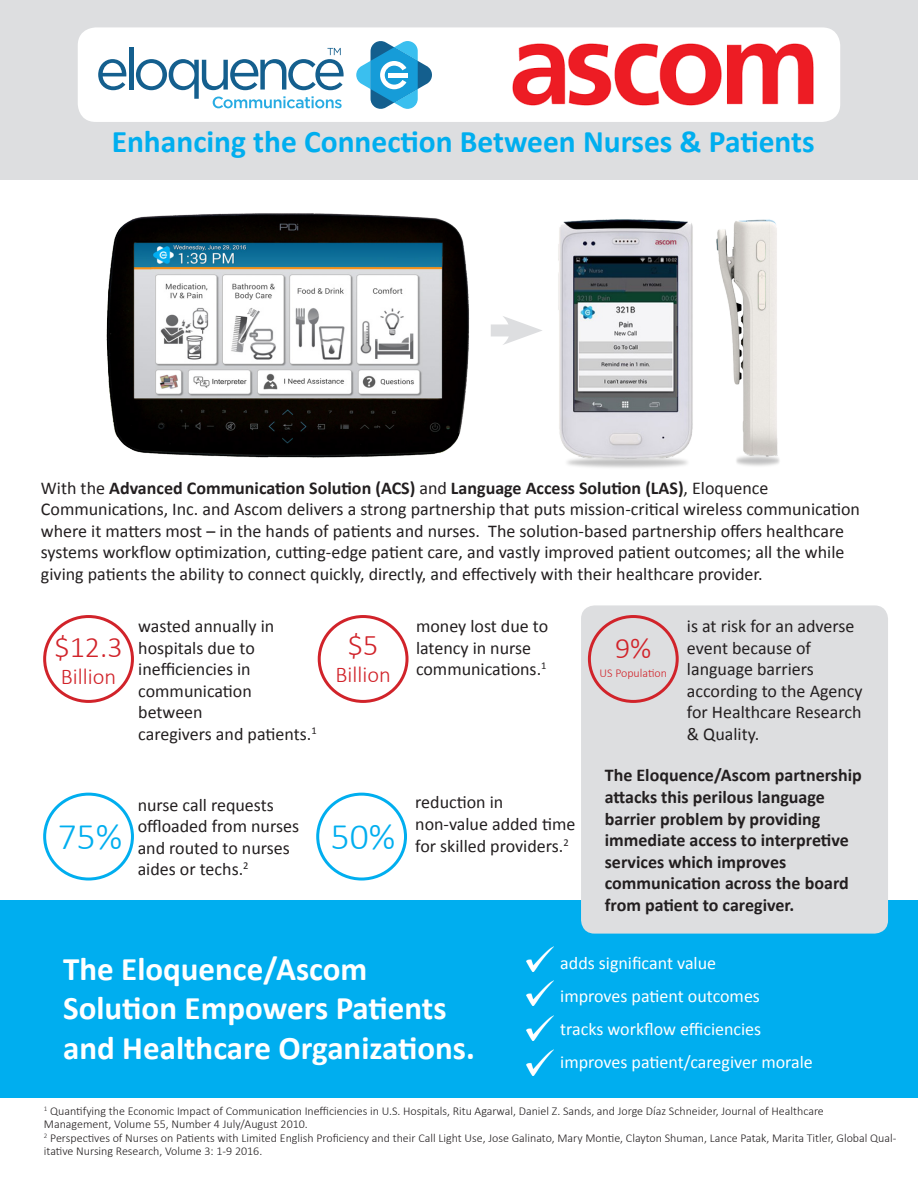
<style>
.page{position:relative;width:918px;height:1188px;background:#fff}
.page>*{position:absolute;margin:0;border:0;box-sizing:border-box;transform-origin:0 0}
.t1{font:300 37.5px "Calibri";color:#00aeef}
.t2{font:700 33px/39.6px "Calibri";color:#fff}
.t3{font:700 31.5px "Calibri";color:#00aeef}
.t4{font:300 30px "Calibri";color:#d1232a}
.t5{font:300 22.5px "Calibri";color:#d1232a}
.t6{font:18px/21.6px "Calibri";color:#231f20}
.t7{font:700 18px/21.6px "Calibri";color:#231f20}
.t8{font:18px "Calibri";color:#fff}
.t9{font:300 12px/13.5px "Calibri";color:#231f20}
.t10{font:300 12px "Calibri";color:#d1232a}
.s1{font-weight:400}
</style>
<div class="page">
<div style="left:0;top:900px;width:918px;height:198px;background:#00aeef"></div>
<div style="left:581px;top:605px;width:307px;height:329px;background:#dddee0;border-radius:14px"></div>
<div style="left:0;top:0;width:918px;height:179px;background:#dddee0"></div>
<div style="left:78px;top:27px;width:762px;height:95px;background:#fff;border-radius:18px"></div>
<img style="left:558px;top:219px;width:222px;height:249px">
<svg style="left:98px;top:59px;width:28px;height:31px"></svg>
<hr style="left:129px;top:47px;width:4px;height:43px;background:#145f8e">
<svg style="left:136px;top:48px;width:208px;height:60px"></svg>
<svg style="left:356px;top:41px;width:76px;height:68px"></svg>
<hr style="left:388px;top:73px;width:20px;height:4px;background:#fff">
<img style="left:512px;top:43px;width:302px;height:63px">
<div style="left:43px;top:615px;width:91px;height:88px;border:3px solid #d1232a;border-radius:50%"></div>
<div style="left:43px;top:793px;width:91px;height:88px;border:3px solid #00aeef;border-radius:50%"></div>
<div style="left:316px;top:793px;width:91px;height:88px;border:3px solid #00aeef;border-radius:50%"></div>
<div style="left:318px;top:615px;width:91px;height:88px;border:3px solid #d1232a;border-radius:50%"></div>
<div style="left:588px;top:615px;width:91px;height:88px;border:3px solid #d1232a;border-radius:50%"></div>
<img style="left:526px;top:946px;width:27px;height:25px">
<img style="left:526px;top:981px;width:27px;height:25px">
<img style="left:526px;top:1015px;width:27px;height:26px">
<img style="left:526px;top:1050px;width:27px;height:25px">
<img style="left:106px;top:213px;width:364px;height:245px">
<div style="left:491px;top:324px;width:28px;height:12px;background:#dddee0"></div>
<svg style="left:502px;top:316px;width:40px;height:29px"></svg>
<p class="t3" style="left:112px;top:122px;width:705px">Enhancing the Connection Between Nurses &amp; Patients</p>
<p class="t7" style="left:41px;top:477px;width:729px"><span class="s1">With the</span> Advanced Communication Solution (ACS) <span class="s1">and</span> Language Access Solution (LAS)<span class="s1">, Eloquence</span></p>
<p class="t6" style="left:41px;top:499px;width:821px">Communications, Inc. and Ascom delivers a strong partnership that puts mission-critical wireless communication where it matters most – in the hands of patients and nurses. The solution-based partnership offers healthcare</p>
<p class="t6" style="left:41px;top:542px;width:805px">systems workflow optimization, cutting-edge patient care, and vastly improved patient outcomes; all the while giving patients the ability to connect quickly, directly, and effectively with their healthcare provider.</p>
<p class="t6" style="left:138px;top:615px;width:138px">wasted annually in</p>
<p class="t6" style="left:138px;top:637px;width:118px">hospitals due to</p>
<p class="t6" style="left:138px;top:659px;width:114px">inefficiencies in</p>
<p class="t6" style="left:138px;top:680px;width:115px">communication</p>
<p class="t6" style="left:138px;top:702px;width:66px">between</p>
<p class="t6" style="left:138px;top:723px;width:180px">caregivers and patients.<sup>1</sup></p>
<p class="t6" style="left:687px;top:615px;width:169px">is at risk for an adverse event because of</p>
<p class="t6" style="left:687px;top:659px;width:128px">language barriers</p>
<p class="t6" style="left:687px;top:680px;width:177px;text-align:justify">according to the Agency for Healthcare Research &amp; Quality.</p>
<p class="t7" style="left:605px;top:765px;width:259px">The Eloquence/Ascom partnership attacks this perilous language</p>
<p class="t7" style="left:605px;top:808px;width:217px">barrier problem by providing</p>
<p class="t7" style="left:605px;top:829px;width:246px">immediate access to interpretive</p>
<p class="t7" style="left:605px;top:851px;width:183px">services which improves</p>
<p class="t7" style="left:605px;top:873px;width:246px">communication across the board</p>
<p class="t7" style="left:605px;top:894px;width:191px">from patient to caregiver.</p>
<p class="t6" style="left:416px;top:615px;width:134px">money lost due to latency in nurse</p>
<p class="t6" style="left:416px;top:659px;width:132px">communications.<sup>1</sup></p>
<p class="t4" style="left:348px;top:626px;width:32px">$5</p>
<p class="t5" style="left:335px;top:660px;width:57px">Billion</p>
<p class="t4" style="left:54px;top:629px;width:70px">$12.3</p>
<p class="t5" style="left:61px;top:663px;width:57px">Billion</p>
<p class="t4" style="left:615px;top:629px;width:38px">9%</p>
<p class="t10" style="left:600px;top:666px;width:69px">US Population</p>
<p class="t6" style="left:415px;top:792px;width:90px">reduction in</p>
<p class="t6" style="left:415px;top:813px;width:162px">non-value added time for skilled providers.<sup>2</sup></p>
<p class="t6" style="left:138px;top:794px;width:138px">nurse call requests</p>
<p class="t6" style="left:138px;top:815px;width:163px">offloaded from nurses and routed to nurses aides or techs.<sup>2</sup></p>
<p class="t1" style="left:58px;top:813px;width:66px">75%</p>
<p class="t1" style="left:331px;top:813px;width:66px">50%</p>
<p class="t2" style="left:63px;top:949px;width:306px">The Eloquence/Ascom</p>
<p class="t2" style="left:63px;top:989px;width:413px">Solution Empowers Patients and Healthcare Organizations.</p>
<p class="t8" style="left:560px;top:951px;width:157px">adds significant value</p>
<p class="t8" style="left:560px;top:984px;width:201px">improves patient outcomes</p>
<p class="t8" style="left:560px;top:1017px;width:203px">tracks workflow efficiencies</p>
<p class="t8" style="left:560px;top:1050px;width:254px">improves patient/caregiver morale</p>
<p class="t9" style="left:44px;top:1103px;width:781px"><sup>1</sup> Quantifying the Economic Impact of Communication Inefficiencies in U.S. Hospitals, Ritu Agarwal, Daniel Z. Sands, and Jorge Díaz Schneider, Journal of Healthcare</p>
<p class="t9" style="left:44px;top:1117px;width:265px">Management, Volume 55, Number 4 July/August 2010.</p>
<p class="t9" style="left:44px;top:1130px;width:854px"><sup>2</sup> Perspectives of Nurses on Patients with Limited English Proficiency and their Call Light Use, Jose Galinato, Mary Montie, Clayton Shuman, Lance Patak, Marita Titler, Global Qual&shy;itative Nursing Research, Volume 3: 1-9 2016.</p>
</div>
